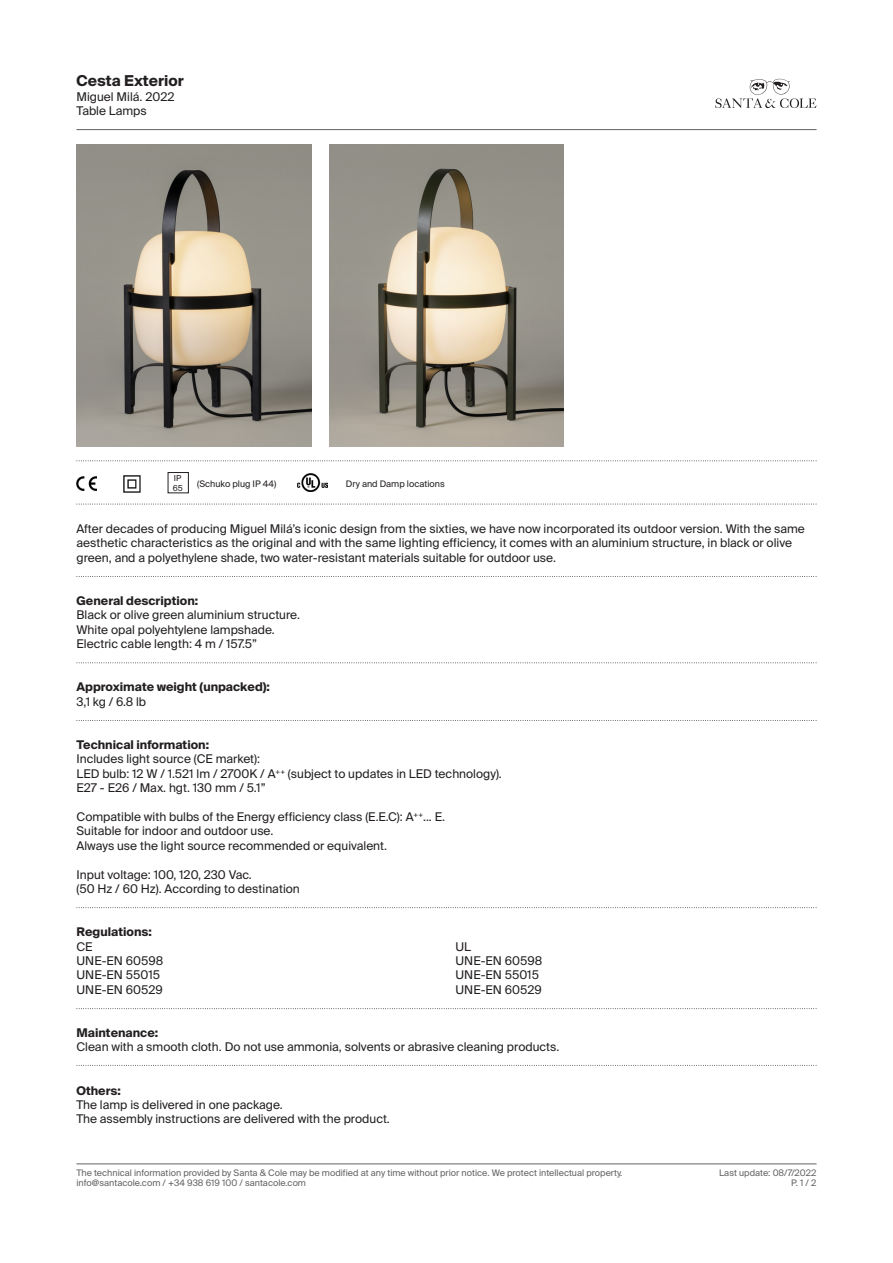
<style>
.page{position:relative;width:893px;height:1263px;background:#fff}
.page>*{position:absolute;margin:0;border:0;box-sizing:border-box;transform-origin:0 0}
.t1{font:700 15px "Suisse Intl";color:#231f20}
.t2{font:12px/14.4px "Suisse Intl";color:#231f20}
.t3{font:700 12px/14.4px "Suisse Intl";color:#231f20}
.t4{font:9px "Suisse Intl";color:#636366}
.t5{font:9px "Suisse Intl";color:#231f20}
.t6{font:8.25px "Suisse Intl";color:#231f20}
.s1{font-weight:700}
.s2{font-weight:400}
</style>
<div class="page">
<svg style="left:715px;top:79px;width:101px;height:29px"></svg>
<hr style="left:77px;top:129px;width:739px;height:1px;background:#636366">
<hr style="left:77px;top:1163px;width:739px;height:1px;background:#636366">
<svg style="left:77px;top:460px;width:740px;height:1px"></svg>
<svg style="left:77px;top:504px;width:740px;height:1px"></svg>
<svg style="left:77px;top:720px;width:740px;height:1px"></svg>
<svg style="left:77px;top:576px;width:740px;height:1px"></svg>
<svg style="left:77px;top:662px;width:740px;height:1px"></svg>
<img style="left:77px;top:477px;width:19px;height:14px">
<img style="left:124px;top:476px;width:16px;height:16px">
<img style="left:77px;top:144px;width:234px;height:302px">
<img style="left:329px;top:144px;width:235px;height:302px">
<img style="left:297px;top:473px;width:31px;height:18px">
<svg style="left:77px;top:907px;width:740px;height:1px"></svg>
<svg style="left:77px;top:1065px;width:740px;height:1px"></svg>
<svg style="left:77px;top:1008px;width:740px;height:1px"></svg>
<p class="t1" style="left:77px;top:72px;width:109px">Cesta Exterior</p>
<p class="t2" style="left:77px;top:89px;width:100px">Miguel Milá. 2022<br>Table Lamps</p>
<p class="t6" style="left:174px;top:473px;width:9px">IP</p>
<p class="t6" style="left:173px;top:483px;width:12px">65</p>
<p class="t5" style="left:197px;top:479px;width:81px">(Schuko plug IP 44)</p>
<p class="t5" style="left:346px;top:479px;width:100px">Dry and Damp locations</p>
<p class="t2" style="left:77px;top:521px;width:730px">After decades of producing Miguel Milá’s iconic design from the sixties, we have now incorporated its outdoor version. With the same aesthetic characteristics as the original and with the same lighting efficiency, it comes with an aluminium structure, in black or olive green, and a polyethylene shade, two water-resistant materials suitable for outdoor use.</p>
<p class="t2" style="left:77px;top:593px;width:225px"><span class="s1">General description:<br></span>Black or olive green aluminium structure.</p>
<p class="t2" style="left:77px;top:622px;width:200px">White opal polyehtylene lampshade.</p>
<p class="t2" style="left:77px;top:637px;width:182px">Electric cable length: 4 m / 157.5”</p>
<p class="t3" style="left:77px;top:680px;width:195px">Approximate weight (unpacked):<br><span class="s2">3,1 kg / 6.8 lb</span></p>
<p class="t2" style="left:77px;top:737px;width:185px"><span class="s1">Technical information:<br></span>Includes light source (CE market):</p>
<p class="t2" style="left:77px;top:766px;width:427px">LED bulb: 12 W / 1.521 lm / 2700K / A<sup>++</sup> (subject to updates in LED technology).</p>
<p class="t2" style="left:77px;top:781px;width:191px">E27 - E26 / Max. hgt. 130 mm / 5.1”</p>
<p class="t2" style="left:77px;top:809px;width:370px">Compatible with bulbs of the Energy efficiency class (E.E.C): A<sup>++</sup>... E.</p>
<p class="t2" style="left:77px;top:824px;width:198px">Suitable for indoor and outdoor use.</p>
<p class="t2" style="left:77px;top:838px;width:312px">Always use the light source recommended or equivalent.</p>
<p class="t2" style="left:77px;top:867px;width:225px">Input voltage: 100, 120, 230 Vac.<br>(50 Hz / 60 Hz). According to destination</p>
<p class="t2" style="left:77px;top:925px;width:88px"><span class="s1">Regulations:<br></span>CE<br>UNE-EN 60598</p>
<p class="t2" style="left:77px;top:968px;width:85px">UNE-EN 55015</p>
<p class="t2" style="left:77px;top:982px;width:88px">UNE-EN 60529</p>
<p class="t2" style="left:455px;top:939px;width:17px">UL</p>
<p class="t2" style="left:455px;top:953px;width:88px">UNE-EN 60598</p>
<p class="t2" style="left:455px;top:968px;width:85px">UNE-EN 55015</p>
<p class="t2" style="left:455px;top:982px;width:88px">UNE-EN 60529</p>
<p class="t2" style="left:77px;top:1025px;width:484px"><span class="s1">Maintenance:<br></span>Clean with a smooth cloth. Do not use ammonia, solvents or abrasive cleaning products.</p>
<p class="t2" style="left:77px;top:1083px;width:208px"><span class="s1">Others:<br></span>The lamp is delivered in one package.</p>
<p class="t2" style="left:77px;top:1112px;width:315px">The assembly instructions are delivered with the product.</p>
<p class="t4" style="left:77px;top:1167px;width:547px">The technical information provided by Santa &amp; Cole may be modified at any time without prior notice. We protect intellectual property.</p>
<p class="t4" style="left:719px;top:1167px;width:99px">Last update: 08/7/2022</p>
<p class="t4" style="left:77px;top:1178px;width:231px">info@santacole.com / +34 938 619 100 / santacole.com</p>
<p class="t4" style="left:791px;top:1178px;width:27px">P. 1 / 2</p>
</div>
